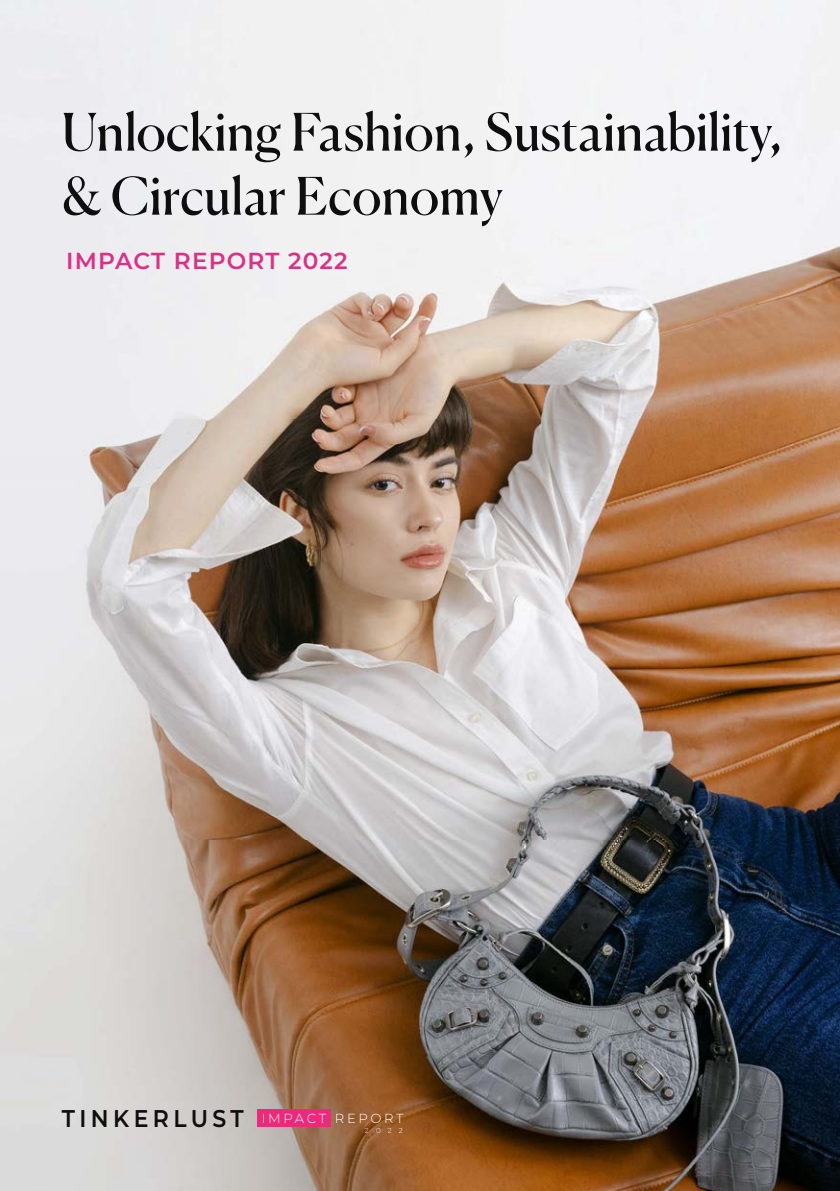
<style>
.page{position:relative;width:840px;height:1191px;background:#fff}
.page>*{position:absolute;margin:0;border:0;box-sizing:border-box;transform-origin:0 0}
.t1{font:51.6px/64px "Canela";color:#0e0e0e}
.t2{font:600 23.2px "Montserrat";letter-spacing:.05em;color:#d83187}
.t3{font:300 13.2px "Montserrat";letter-spacing:.2em;color:#fff}
.t4{font:300 7.2px "Montserrat";color:#fff}
.s1{font-weight:600;font-size:24.2px;color:#0e0e0e}
</style>
<div class="page">
<img style="left:0;top:0;width:839px;height:1190px">
<div style="left:257px;top:1109px;width:73px;height:17px;background:#ec297b"></div>
<p class="t1" style="left:61px;top:96px;width:721px">Unlocking Fashion, Sustainability, &amp; Circular Economy</p>
<p class="t2" style="left:66px;top:246px;width:283px">IMPACT REPORT 2022</p>
<p class="t3" style="left:62px;top:1109px;width:343px"><span class="s1">TINKERLUST</span> IMPACT REPORT</p>
<p class="t4" style="left:365px;top:1126px;width:39px">2022</p>
</div>
